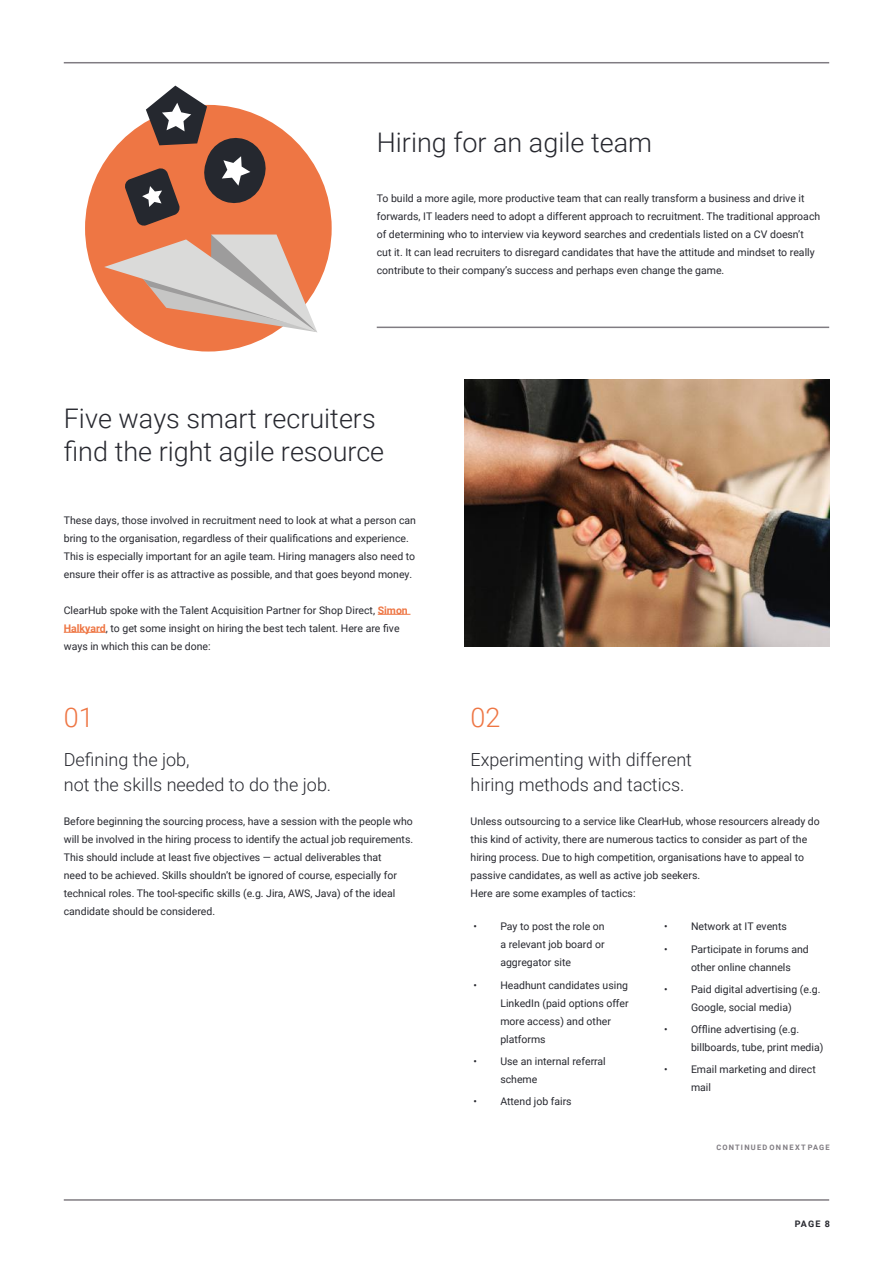
<style>
.page{position:relative;width:893px;height:1263px;background:#fff}
.page>*{position:absolute;margin:0;border:0;box-sizing:border-box;transform-origin:0 0}
.t1{font:300 27px/33px "Roboto";color:#27282f}
.t2{font:300 27px "Roboto";color:#ee7644}
.t3{font:300 18px/25.5px "Roboto";color:#27282f}
.t4{font:10.5px/18px "Roboto";color:#27282f}
.t5{font:700 9px "Roboto";color:#27282f}
.t6{font:700 7.5px "Roboto";letter-spacing:.155em;color:#807c82}
.s1{font-weight:700;color:#ee7644}
</style>
<div class="page">
<hr style="left:64px;top:62px;width:765px;height:1px;background:#807c82">
<hr style="left:64px;top:1199px;width:765px;height:2px;background:#807c82">
<hr style="left:378px;top:614px;width:32px;height:1px;background:#ee7644">
<hr style="left:64px;top:632px;width:42px;height:1px;background:#ee7644">
<hr style="left:377px;top:327px;width:452px;height:1px;background:#807c82">
<img style="left:464px;top:379px;width:365px;height:267px">
<div style="left:85px;top:105px;width:247px;height:246px;background:#ee7644;border-radius:50%"></div>
<svg style="left:104px;top:234px;width:213px;height:98px"></svg>
<svg style="left:124px;top:86px;width:145px;height:140px"></svg>
<h1 class="t1" style="left:377px;top:125px;width:277px">Hiring for an agile team</h1>
<p class="t4" style="left:377px;top:189px;width:445px">To build a more agile, more productive team that can really transform a business and drive it forwards, IT leaders need to adopt a different approach to recruitment. The traditional approach of determining who to interview via keyword searches and credentials listed on a CV doesn’t cut it. It can lead recruiters to disregard candidates that have the attitude and mindset to really contribute to their company’s success and perhaps even change the game.</p>
<h1 class="t1" style="left:64px;top:401px;width:322px">Five ways smart recruiters find the right agile resource</h1>
<p class="t4" style="left:64px;top:510px;width:354px">These days, those involved in recruitment need to look at what a person can bring to the organisation, regardless of their qualifications and experience.<br>This is especially important for an agile team. Hiring managers also need to ensure their offer is as attractive as possible, and that goes beyond money.</p>
<p class="t4" style="left:64px;top:600px;width:346px">ClearHub spoke with the Talent Acquisition Partner for Shop Direct, <span class="s1">Simon<br>Halkyard</span>, to get some insight on hiring the best tech talent. Here are five ways in which this can be done:</p>
<h1 class="t2" style="left:64px;top:698px;width:31px">01</h1>
<h2 class="t3" style="left:64px;top:746px;width:269px">Defining the job,<br>not the skills needed to do the job.</h2>
<p class="t4" style="left:64px;top:812px;width:351px">Before beginning the sourcing process, have a session with the people who will be involved in the hiring process to identify the actual job requirements.<br>This should include at least five objectives — actual deliverables that<br>need to be achieved. Skills shouldn’t be ignored of course, especially for technical roles. The tool-specific skills (e.g. Jira, AWS, Java) of the ideal candidate should be considered.</p>
<h1 class="t2" style="left:471px;top:698px;width:31px">02</h1>
<h2 class="t3" style="left:471px;top:746px;width:223px">Experimenting with different hiring methods and tactics.</h2>
<p class="t4" style="left:471px;top:812px;width:351px">Unless outsourcing to a service like ClearHub, whose resourcers already do this kind of activity, there are numerous tactics to consider as part of the hiring process. Due to high competition, organisations have to appeal to passive candidates, as well as active job seekers.<br>Here are some examples of tactics:</p>
<p class="t4" style="left:500px;top:917px;width:106px;text-align:justify;text-indent:-27px">• Pay to post the role on a relevant job board or aggregator site</p>
<p class="t4" style="left:500px;top:975px;width:130px;text-indent:-27px">• Headhunt candidates using<br>LinkedIn (paid options offer more access) and other platforms</p>
<p class="t4" style="left:500px;top:1051px;width:107px;text-indent:-27px">• Use an internal referral scheme</p>
<p class="t4" style="left:473px;top:1092px;width:100px">• Attend job fairs</p>
<p class="t4" style="left:664px;top:917px;width:124px">• Network at IT events</p>
<p class="t4" style="left:691px;top:939px;width:119px;text-indent:-27px">• Participate in forums and other online channels</p>
<p class="t4" style="left:664px;top:980px;width:158px;text-align:center">• Paid digital advertising (e.g.<br>Google, social media)</p>
<p class="t4" style="left:691px;top:1020px;width:134px;text-indent:-27px">• Offline advertising (e.g. billboards, tube, print media)</p>
<p class="t4" style="left:691px;top:1060px;width:126px;text-indent:-27px">• Email marketing and direct mail</p>
<p class="t6" style="left:716px;top:1142px;width:115px">CONTINUED ON NEXT PAGE</p>
<p class="t5" style="left:795px;top:1217px;width:37px">PAGE 8</p>
</div>
